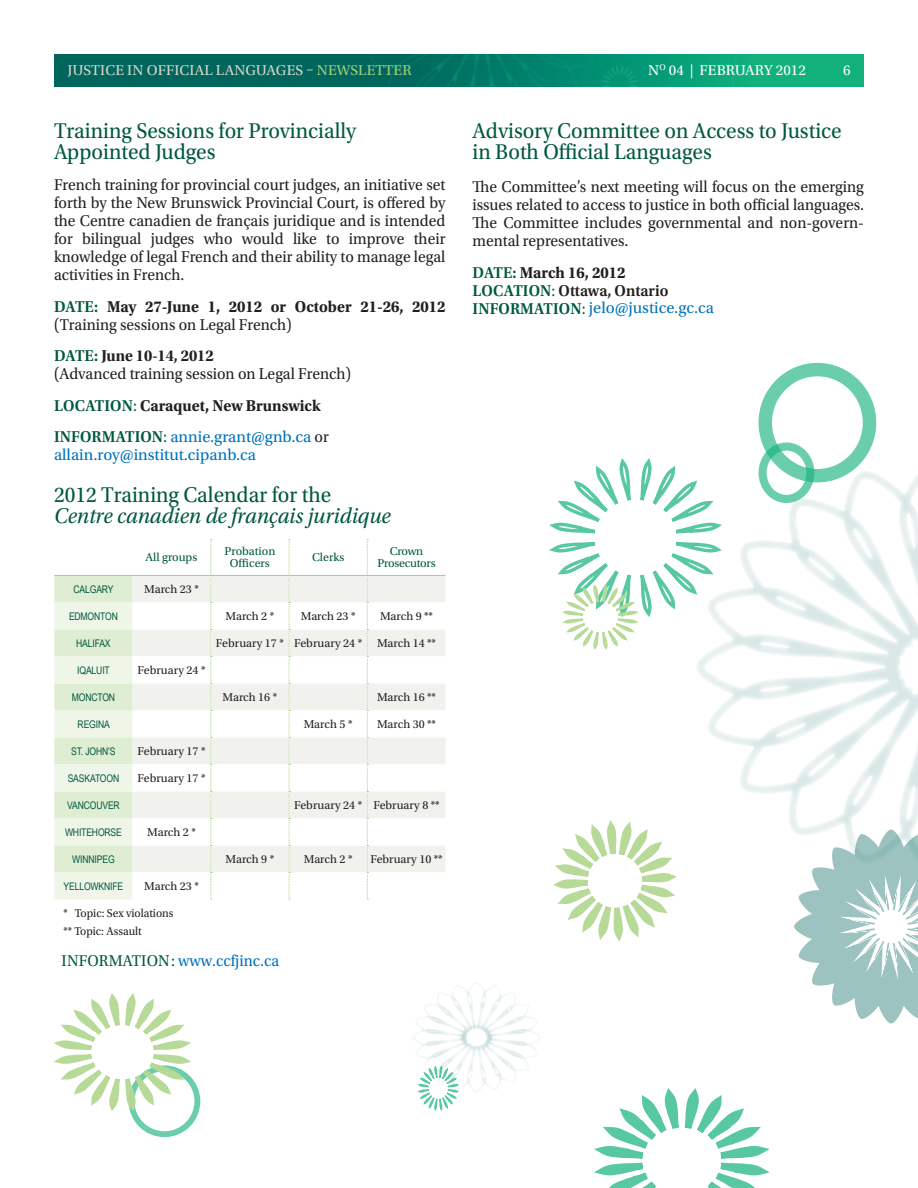
<style>
.page{position:relative;width:918px;height:1188px;background:#fff}
.page>*{position:absolute;margin:0;border:0;box-sizing:border-box;transform-origin:0 0}
.t1{font:22.5px/21px "Utopia Std";color:#005840;scale:.95 1}
.t2{font:italic 22.5px "Utopia Std";color:#005840;scale:.95 1}
.t3{font:16.5px/18px "Utopia Std";color:#231f20;text-align:justify;scale:.95 1}
.t4{font:700 16.5px/18px "Utopia Std";color:#231f20;scale:.95 1}
.t5{font:16.5px/18px "Utopia Std";color:#0072bc}
.t6{font:600 16.5px/18px "Utopia Std";letter-spacing:.01em;color:#005840;scale:.95 1}
.t7{font:16.5px "Utopia Std Bold Subh";color:#231f20;scale:.95 1}
.t8{font:600 16.5px "Utopia Std";color:#231f20;scale:.95 1}
.t9{font:16.5px "Utopia Std";color:#0072bc;scale:.95 1}
.t10{font:16.5px "Utopia Std";color:#005840;scale:.95 1}
.t11{font:15px "Utopia Std";color:#d9d7c8}
.t12{font:15px "Utopia Std";color:#fff}
.t13{font:15px "Utopia Std";letter-spacing:.01em;color:#a1d076}
.t14{font:12px "Utopia Std";color:#231f20}
.t15{font:12px/18px "Utopia Std";color:#231f20;scale:.95 1}
.t16{font:12px/12px "Utopia Std";color:#005840;text-align:center}
.t17{font:12px/12px "Utopia Std";letter-spacing:-.02em;color:#005840;text-align:center}
.t18{font:10.5px "Arial Narrow";letter-spacing:-.015em;color:#005840}
.s1{color:#d9d7c8}
.s2{font-weight:600;color:#005840}
.s3{font-weight:400}
.s4{font-family:"Utopia Std";font-weight:600;color:#005840}
.s5{font-weight:400;color:#005840}
.s6{color:#005840}
.s7{color:#231f20}
.s8{font-weight:700;color:#231f20}
</style>
<div class="page">
<svg style="left:54px;top:54px;width:810px;height:32px;background:#058269"></svg>
<svg style="left:364px;top:54px;width:278px;height:32px;background:#007d69"></svg>
<div style="left:759px;top:363px;width:117px;height:119px;border:13px solid #13b27b;border-radius:50%"></div>
<svg style="left:553px;top:820px;width:124px;height:122px"></svg>
<svg style="left:697px;top:460px;width:221px;height:371px"></svg>
<div style="left:129px;top:1065px;width:71px;height:72px;border:6px solid #13b27b;border-radius:50%"></div>
<svg style="left:54px;top:539px;width:392px;height:361px"></svg>
<svg style="left:54px;top:993px;width:138px;height:120px"></svg>
<svg style="left:594px;top:1088px;width:176px;height:100px"></svg>
<svg style="left:549px;top:458px;width:174px;height:193px"></svg>
<div style="left:759px;top:442px;width:55px;height:61px;border:8px solid #13b27b;border-radius:50%"></div>
<svg style="left:794px;top:829px;width:124px;height:195px"></svg>
<svg style="left:413px;top:985px;width:127px;height:126px"></svg>
<p class="t11" style="left:68px;top:62px;width:25px">Justice</p>
<p class="t11" style="left:127px;top:62px;width:29px">in official</p>
<p class="t11" style="left:216px;top:62px;width:11px">lan</p>
<p class="t13" style="left:246px;top:62px;width:115px"><span class="s1">guages –</span> newslette</p>
<p class="t13" style="left:402px;top:62px;width:11px">r</p>
<p class="t12" style="left:648px;top:62px;width:159px">N<sup>o</sup> 04 | february 2012</p>
<p class="t12" style="left:843px;top:62px;width:9px">6</p>
<h1 class="t1" style="left:54px;top:120px;width:320px">Training Sessions for Provincially<br>Appointed Judges</h1>
<p class="t3" style="left:54px;top:176px;width:414px">French training for provincial court judges, an initiative set forth by the New Brunswick Provincial Court, is offered by the Centre canadien de français juridique and is intended for bilingual judges who would like to improve their knowledge of legal French and their ability to manage legal activities in French.</p>
<p class="t4" style="left:54px;top:298px;width:414px"><span class="s2">DATE :</span> May 27-June 1, 2012 or October 21-26, 2012 <span class="s3">(Training sessions on Legal French)</span></p>
<p class="t7" style="left:54px;top:347px;width:170px"><span class="s4">DATE:</span> June 10-14, 2012</p>
<p class="t3" style="left:54px;top:365px;width:314px">(Advanced training session on Legal French)</p>
<p class="t6" style="left:54px;top:397px;width:21px">LOCATION</p>
<p class="t4" style="left:133px;top:397px;width:199px"><span class="s5">:</span> Caraquet, New Brunswick</p>
<p class="t6" style="left:54px;top:428px;width:18px">INFORMATION</p>
<p class="t5" style="left:54px;top:428px;width:276px;text-indent:109px"><span class="s6">:</span> annie.grant@gnb.ca <span class="s7">or </span>allain.roy@institut.cipanb.ca</p>
<h1 class="t1" style="left:54px;top:484px;width:293px">2012 Training Calendar for the</h1>
<h1 class="t2" style="left:54px;top:503px;width:356px">Centre canadien de français juridique</h1>
<p class="t16" style="left:146px;top:551px;width:53px">All groups</p>
<p class="t16" style="left:225px;top:545px;width:52px">Probation<br>Officers</p>
<p class="t16" style="left:312px;top:551px;width:34px">Clerks</p>
<p class="t17" style="left:377px;top:545px;width:60px">Crown<br>Prosecutors</p>
<p class="t18" style="left:74px;top:581px;width:42px">CALGARY</p>
<p class="t14" style="left:144px;top:583px;width:56px">March 23 *</p>
<p class="t18" style="left:69px;top:608px;width:50px">EDMONTON</p>
<p class="t14" style="left:226px;top:610px;width:50px">March 2 *</p>
<p class="t14" style="left:301px;top:610px;width:56px">March 23 *</p>
<p class="t14" style="left:380px;top:610px;width:55px">March 9 **</p>
<p class="t18" style="left:76px;top:635px;width:36px">HALIFAX</p>
<p class="t14" style="left:216px;top:637px;width:222px">February 17 * February 24 * March 14 **</p>
<p class="t18" style="left:77px;top:662px;width:34px">IQALUIT</p>
<p class="t14" style="left:138px;top:664px;width:69px">February 24 *</p>
<p class="t18" style="left:72px;top:689px;width:45px">MONCTON</p>
<p class="t14" style="left:223px;top:691px;width:56px">March 16 *</p>
<p class="t14" style="left:377px;top:691px;width:61px">March 16 **</p>
<p class="t18" style="left:78px;top:716px;width:34px">REGINA</p>
<p class="t14" style="left:304px;top:718px;width:50px">March 5 *</p>
<p class="t14" style="left:377px;top:718px;width:61px">March 30 **</p>
<p class="t18" style="left:71px;top:743px;width:46px">ST. JOHN’S</p>
<p class="t14" style="left:138px;top:745px;width:69px">February 17 *</p>
<p class="t18" style="left:68px;top:770px;width:53px">SASKATOON</p>
<p class="t14" style="left:138px;top:772px;width:69px">February 17 *</p>
<p class="t18" style="left:67px;top:797px;width:54px">VANCOUVER</p>
<p class="t14" style="left:294px;top:799px;width:147px">February 24 * February 8 **</p>
<p class="t18" style="left:65px;top:824px;width:58px">WHITEHORSE</p>
<p class="t14" style="left:147px;top:826px;width:50px">March 2 *</p>
<p class="t18" style="left:72px;top:851px;width:44px">WINNIPEG</p>
<p class="t14" style="left:226px;top:853px;width:50px">March 9 *</p>
<p class="t14" style="left:304px;top:853px;width:50px">March 2 *</p>
<p class="t14" style="left:370px;top:853px;width:74px">February 10 **</p>
<p class="t18" style="left:64px;top:878px;width:61px">YELLOWKNIFE</p>
<p class="t14" style="left:144px;top:880px;width:56px">March 23 *</p>
<p class="t15" style="left:64px;top:905px;width:117px">* Topic: Sex violations ** Topic: Assault</p>
<p class="t10" style="left:62px;top:952px;width:11px">info</p>
<p class="t10" style="left:99px;top:952px;width:37px">rmation</p>
<p class="t9" style="left:171px;top:952px;width:115px"><span class="s6">:</span> www.ccfjinc.ca</p>
<h1 class="t1" style="left:473px;top:120px;width:390px">Advisory Committee on Access to Justice in Both Official Languages</h1>
<p class="t3" style="left:472px;top:178px;width:414px">The Committee’s next meeting will focus on the emerging issues related to access to justice in both official languages.<br>The Committee includes governmental and non-govern&shy;mental representatives.</p>
<p class="t6" style="left:473px;top:263px;width:162px">DATE : <span class="s8">March 16, 2012<br></span>LOCATION</p>
<p class="t8" style="left:552px;top:281px;width:125px"><span class="s5">:</span> OTTAWA, ONTARIO</p>
<p class="t6" style="left:473px;top:299px;width:18px">INFORMATION</p>
<p class="t5" style="left:582px;top:299px;width:134px"><span class="s6">:</span> jelo@justice.gc.ca</p>
</div>
